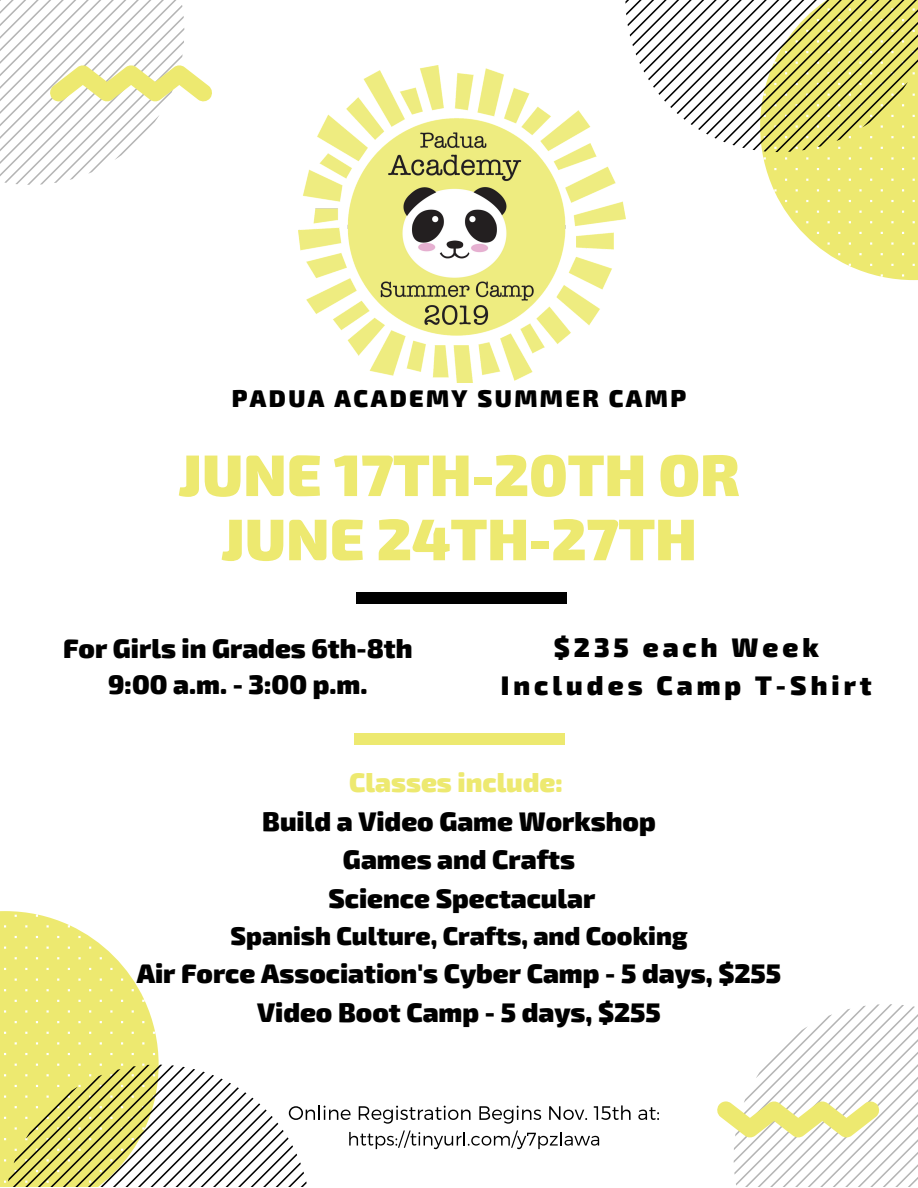
<style>
.page{position:relative;width:918px;height:1188px;background:#fff}
.page>*{position:absolute;margin:0;border:0;box-sizing:border-box;transform-origin:0 0}
.t1{font:900 58.65px/64.2px "Exo 2";color:#ede970;text-align:center}
.t2{font:900 27px/38.5px "Exo 2";color:#000;text-align:center}
.t3{font:900 27px/38.5px "Exo 2";letter-spacing:.15em;color:#000;text-align:center}
.t4{font:900 27px "Exo 2";color:#ede970}
.t5{font:900 25.65px "Exo 2";color:#000}
.t6{font:900 24.3px "Exo 2";letter-spacing:.1em;color:#000}
</style>
<div class="page">
<svg style="left:762px;top:152px;width:156px;height:128px;fill:#ede970"></svg>
<svg style="left:625px;top:0;width:293px;height:152px"></svg>
<svg style="left:0;top:0;width:212px;height:185px"></svg>
<svg style="left:0;top:911px;width:159px;height:275px;fill:#ede970"></svg>
<svg style="left:717px;top:1004px;width:201px;height:182px"></svg>
<div style="left:357px;top:592px;width:210px;height:12px;background:#000"></div>
<img style="left:298px;top:65px;width:327px;height:318px">
<svg style="left:638px;top:1107px;width:21px;height:13px"></svg>
<svg style="left:4px;top:1065px;width:627px;height:121px"></svg>
<div style="left:354px;top:733px;width:210px;height:12px;background:#ede970"></div>
<p class="t6" style="left:232px;top:382px;width:456px">PADUA ACADEMY SUMMER CAMP</p>
<h1 class="t1" style="left:178px;top:439px;width:563px">JUNE 17TH-20TH OR<br>JUNE 24TH-27TH</h1>
<p class="t2" style="left:63px;top:628px;width:351px;line-height:36.8px">For Girls in Grades 6th-8th<br>9:00 a.m. - 3:00 p.m.</p>
<p class="t3" style="left:501px;top:626px;width:372px">$235 each Week<br>Includes Camp T-Shirt</p>
<p class="t4" style="left:349px;top:765px;width:215px">Classes include:</p>
<p class="t2" style="left:262px;top:800px;width:395px">Build a Video Game Workshop<br>Games and Crafts<br>Science Spectacular</p>
<p class="t5" style="left:230px;top:918px;width:459px">Spanish Culture, Crafts, and Cooking</p>
<p class="t2" style="left:137px;top:952px;width:646px">Air Force Association's Cyber Camp - 5 days, $255<br>Video Boot Camp - 5 days, $255</p>
</div>
